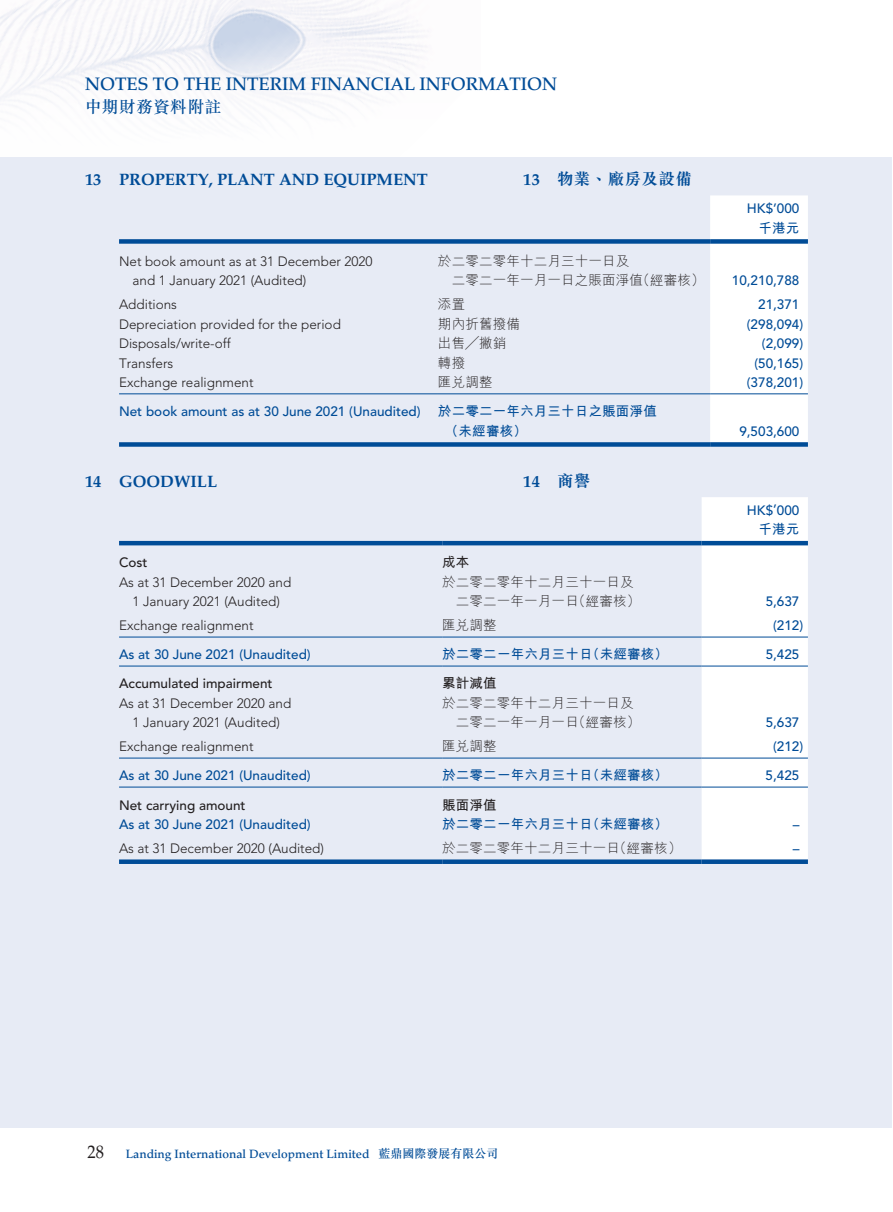
<style>
.page{position:relative;width:893px;height:1212px;background:#fff}
.page>*{position:absolute;margin:0;border:0;box-sizing:border-box;transform-origin:0 0}
.t1{font:500 18px "Palatino LT Std";color:#004c97}
._3__標題{font:700 16.5px "Palatino LT Std";color:#004c97}
._8__標題---C{font:700 16.5px "M Sung HK";letter-spacing:.025em;color:#004c97}
.t2{font:500 16.5px "M Sung HK";letter-spacing:.035em;color:#004c97}
._8__標題---C-2{font:700 16.5px "Palatino LT Std";color:#004c97}
._1__內文{font:300 13.5px "Avenir LT Std";color:#231f20}
._1__內文-2{font:500 13.5px "Avenir LT Std";color:#004c97}
._6__內文---C{font:300 13.5px "M Hei HK";letter-spacing:.015em;color:#231f20}
._6__內文---C-2{font:700 13.5px "M Hei HK";letter-spacing:.015em;color:#004c97}
._1__內文-3{font:500 13.5px "Avenir LT Std";color:#231f20}
._6__內文---C-3{font:700 13.5px "M Hei HK";letter-spacing:.015em;color:#231f20}
.t3{font:500 12px "Palatino LT Std";color:#004c97}
.s1{font-family:"Palatino LT Std"}
.s2{font-family:"M Sung HK"}
.s3{font-weight:400;font-size:18.15px;color:#231f20}
</style>
<div class="page">
<img style="left:0;top:0;width:423px;height:114px">
<div style="left:0;top:157px;width:892px;height:970px;background:#e7ebf5"></div>
<div style="left:710px;top:195px;width:98px;height:247px;background:#fff"></div>
<div style="left:119px;top:239px;width:319px;height:5px;background:#004c97"></div>
<div style="left:438px;top:239px;width:272px;height:5px;background:#004c97"></div>
<div style="left:710px;top:239px;width:98px;height:5px;background:#004c97"></div>
<hr style="left:119px;top:393px;width:319px;height:1px;background:#004c97">
<hr style="left:438px;top:393px;width:272px;height:1px;background:#004c97">
<hr style="left:710px;top:393px;width:98px;height:1px;background:#004c97">
<div style="left:119px;top:442px;width:319px;height:5px;background:#004c97"></div>
<div style="left:438px;top:442px;width:272px;height:5px;background:#004c97"></div>
<div style="left:710px;top:442px;width:98px;height:5px;background:#004c97"></div>
<div style="left:702px;top:497px;width:106px;height:362px;background:#fff"></div>
<hr style="left:119px;top:541px;width:323px;height:4px;background:#004c97">
<hr style="left:442px;top:541px;width:260px;height:4px;background:#004c97">
<hr style="left:702px;top:541px;width:106px;height:4px;background:#004c97">
<hr style="left:119px;top:637px;width:323px;height:1px;background:#004c97">
<hr style="left:442px;top:637px;width:260px;height:1px;background:#004c97">
<hr style="left:702px;top:637px;width:106px;height:1px;background:#004c97">
<hr style="left:119px;top:666px;width:323px;height:1px;background:#004c97">
<hr style="left:442px;top:666px;width:260px;height:1px;background:#004c97">
<hr style="left:702px;top:666px;width:106px;height:1px;background:#004c97">
<hr style="left:119px;top:758px;width:323px;height:1px;background:#004c97">
<hr style="left:442px;top:758px;width:260px;height:1px;background:#004c97">
<hr style="left:702px;top:758px;width:106px;height:1px;background:#004c97">
<hr style="left:119px;top:787px;width:323px;height:1px;background:#004c97">
<hr style="left:442px;top:787px;width:260px;height:1px;background:#004c97">
<hr style="left:702px;top:787px;width:106px;height:1px;background:#004c97">
<div style="left:119px;top:859px;width:323px;height:5px;background:#004c97"></div>
<div style="left:442px;top:859px;width:260px;height:5px;background:#004c97"></div>
<div style="left:702px;top:859px;width:106px;height:5px;background:#004c97"></div>
<h1 class="t1" style="left:85px;top:74px;width:474px">NOTES TO THE INTERIM FINANCIAL INFORMATION</h1>
<p class="t2" style="left:85px;top:95px;width:138px">中期財務資料附註</p>
<p class="_3__標題" style="left:85px;top:170px;width:344px">13 PROPERTY, PLANT AND EQUIPMENT</p>
<p class="_1__內文" style="left:119px;top:253px;width:255px">Net book amount as at 31 December 2020</p>
<p class="_1__內文" style="left:133px;top:273px;width:175px">and 1 January 2021 (Audited)</p>
<p class="_8__標題---C" style="left:523px;top:170px;width:170px"><span class="s1">13</span> 物業、廠房及設備</p>
<p class="_1__內文-2" style="left:747px;top:201px;width:54px">HK$’000</p>
<p class="_6__內文---C-2" style="left:758px;top:218px;width:42px">千港元</p>
<p class="_6__內文---C" style="left:438px;top:254px;width:193px">於二零二零年十二月三十一日及</p>
<p class="_6__內文---C" style="left:452px;top:273px;width:254px">二零二一年一月一日之賬面淨值（經審核）</p>
<p class="_1__內文-2" style="left:732px;top:273px;width:69px">10,210,788</p>
<p class="_1__內文" style="left:119px;top:297px;width:59px">Additions</p>
<p class="_6__內文---C" style="left:438px;top:297px;width:29px">添置</p>
<p class="_1__內文-2" style="left:758px;top:297px;width:43px">21,371</p>
<p class="_1__內文" style="left:119px;top:316px;width:223px">Depreciation provided for the period</p>
<p class="_6__內文---C" style="left:438px;top:317px;width:83px">期內折舊撥備</p>
<p class="_1__內文-2" style="left:747px;top:316px;width:58px">(298,094)</p>
<p class="_1__內文" style="left:119px;top:336px;width:113px">Disposals/write-off</p>
<p class="_6__內文---C" style="left:438px;top:336px;width:70px">出售╱撇銷</p>
<p class="_1__內文-2" style="left:762px;top:336px;width:43px">(2,099)</p>
<p class="_1__內文" style="left:119px;top:355px;width:56px">Transfers</p>
<p class="_6__內文---C" style="left:438px;top:356px;width:29px">轉撥</p>
<p class="_1__內文-2" style="left:754px;top:355px;width:50px">(50,165)</p>
<p class="_1__內文" style="left:119px;top:375px;width:136px">Exchange realignment</p>
<p class="_6__內文---C" style="left:438px;top:375px;width:56px">匯兌調整</p>
<p class="_1__內文-2" style="left:747px;top:375px;width:58px">(378,201)</p>
<p class="_1__內文-2" style="left:119px;top:404px;width:303px">Net book amount as at 30 June 2021 (Unaudited)</p>
<p class="_6__內文---C-2" style="left:438px;top:401px;width:220px">於二零二一年六月三十日之賬面淨值</p>
<p class="_6__內文---C-2" style="left:445px;top:421px;width:83px">（未經審核）</p>
<p class="_1__內文-2" style="left:739px;top:423px;width:62px">9,503,600</p>
<p class="_3__標題" style="left:85px;top:471px;width:134px">14 GOODWILL</p>
<p class="_1__內文-2" style="left:747px;top:502px;width:54px">HK$’000</p>
<p class="_6__內文---C-2" style="left:758px;top:520px;width:42px">千港元</p>
<p class="_1__內文-3" style="left:119px;top:555px;width:30px">Cost</p>
<p class="_6__內文---C-3" style="left:442px;top:553px;width:29px">成本</p>
<p class="_1__內文" style="left:119px;top:574px;width:174px">As at 31 December 2020 and</p>
<p class="_1__內文" style="left:133px;top:594px;width:149px">1 January 2021 (Audited)</p>
<p class="_8__標題---C-2" style="left:523px;top:471px;width:69px">14 <span class="s2">商譽</span></p>
<p class="_6__內文---C" style="left:442px;top:575px;width:193px">於二零二零年十二月三十一日及</p>
<p class="_6__內文---C" style="left:456px;top:595px;width:186px">二零二一年一月一日（經審核）</p>
<p class="_1__內文-2" style="left:766px;top:594px;width:35px">5,637</p>
<p class="_1__內文" style="left:119px;top:618px;width:136px">Exchange realignment</p>
<p class="_6__內文---C" style="left:442px;top:619px;width:56px">匯兌調整</p>
<p class="_1__內文-2" style="left:773px;top:618px;width:32px">(212)</p>
<p class="_1__內文-2" style="left:119px;top:647px;width:193px">As at 30 June 2021 (Unaudited)</p>
<p class="_6__內文---C-2" style="left:442px;top:645px;width:227px">於二零二一年六月三十日（未經審核）</p>
<p class="_1__內文-2" style="left:766px;top:647px;width:35px">5,425</p>
<p class="_1__內文-3" style="left:119px;top:676px;width:155px">Accumulated impairment</p>
<p class="_6__內文---C-3" style="left:442px;top:674px;width:56px">累計減值</p>
<p class="_1__內文" style="left:119px;top:695px;width:174px">As at 31 December 2020 and</p>
<p class="_1__內文" style="left:133px;top:715px;width:149px">1 January 2021 (Audited)</p>
<p class="_6__內文---C" style="left:442px;top:696px;width:193px">於二零二零年十二月三十一日及</p>
<p class="_6__內文---C" style="left:456px;top:716px;width:186px">二零二一年一月一日（經審核）</p>
<p class="_1__內文-2" style="left:766px;top:715px;width:35px">5,637</p>
<p class="_1__內文" style="left:119px;top:739px;width:136px">Exchange realignment</p>
<p class="_6__內文---C" style="left:442px;top:740px;width:56px">匯兌調整</p>
<p class="_1__內文-2" style="left:773px;top:739px;width:32px">(212)</p>
<p class="_1__內文-2" style="left:119px;top:768px;width:193px">As at 30 June 2021 (Unaudited)</p>
<p class="_6__內文---C-2" style="left:442px;top:766px;width:227px">於二零二一年六月三十日（未經審核）</p>
<p class="_1__內文-2" style="left:766px;top:768px;width:35px">5,425</p>
<p class="_1__內文-3" style="left:119px;top:797px;width:128px">Net carrying amount</p>
<p class="_6__內文---C-3" style="left:442px;top:795px;width:56px">賬面淨值</p>
<p class="_1__內文-2" style="left:119px;top:816px;width:193px">As at 30 June 2021 (Unaudited)</p>
<p class="_6__內文---C-2" style="left:442px;top:814px;width:227px">於二零二一年六月三十日（未經審核）</p>
<p class="_1__內文-2" style="left:793px;top:816px;width:8px">–</p>
<p class="_1__內文" style="left:119px;top:840px;width:206px">As at 31 December 2020 (Audited)</p>
<p class="_6__內文---C" style="left:442px;top:841px;width:241px">於二零二零年十二月三十一日（經審核）</p>
<p class="_1__內文-2" style="left:793px;top:840px;width:8px">–</p>
<p class="t3" style="left:88px;top:1146px;width:412px"><span class="s3">28</span> Landing International Development Limited <span class="s2">藍鼎國際發展有限公司</span></p>
</div>
